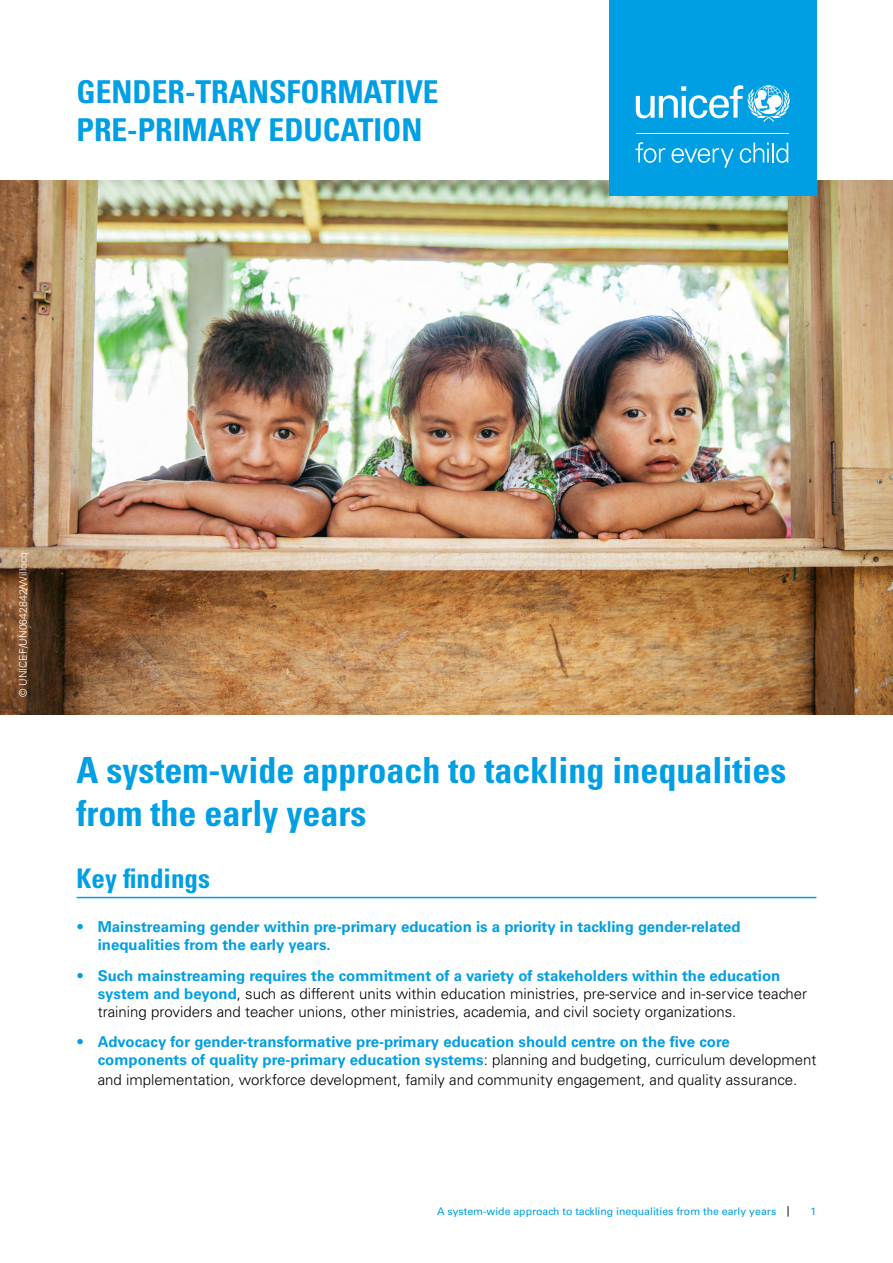
<style>
.page{position:relative;width:893px;height:1263px;background:#fff}
.page>*{position:absolute;margin:0;border:0;box-sizing:border-box;transform-origin:0 0}
.t1{font:700 condensed 36px/43.2px "Univers LT Std";color:#009fe3}
.t2{font:700 condensed 31.5px/37.8px "Univers LT Std";color:#009fe3}
.Heading_1{font:700 condensed 27px "Univers LT Std";color:#009fe3}
.t3{font:300 15px/18px "Univers LT Std";color:#000}
.t4{font:700 15px/18px "Univers LT Std";color:#009fe3}
.t5{font:10.5px "Univers LT Std";color:#009fe3}
.t6{font:300 10.5px "Univers LT Std";color:#fff}
.s1{font-weight:300}
.s2{color:#009fe3}
.s3{font-weight:700;color:#009fe3}
.s4{font-weight:300;color:#000}
.s5{color:#000}
</style>
<div class="page">
<img style="left:0;top:181px;width:893px;height:533px">
<hr style="left:77px;top:897px;width:739px;height:1px;background:#009fe3">
<div style="left:609px;top:0;width:207px;height:196px;background:#009fe3"></div>
<svg style="left:636px;top:85px;width:154px;height:37px"></svg>
<hr style="left:636px;top:133px;width:152px;height:1px;background:#fff">
<svg style="left:635px;top:142px;width:30px;height:21px"></svg>
<svg style="left:671px;top:148px;width:63px;height:20px"></svg>
<svg style="left:740px;top:143px;width:48px;height:20px"></svg>
<p class="t2" style="left:77px;top:73px;width:364px">GENDER-TRANSFORMATIVE<br>PRE-PRIMARY EDUCATION</p>
<p class="t6" style="left:17px;top:697px;width:147px;rotate:-90deg">© UNICEF/UN0642842/Willocq</p>
<p class="t1" style="left:77px;top:748px;width:711px">A system-wide approach to tackling inequalities from the early years</p>
<p class="Heading_1" style="left:77px;top:862px;width:135px">Key findings</p>
<p class="t4" style="left:98px;top:918px;width:644px;text-indent:-21px"><span class="s1">•</span> Mainstreaming gender within pre-primary education is a priority in tackling gender-related inequalities from the early years.</p>
<p class="t3" style="left:98px;top:966px;width:711px;text-indent:-21px"><span class="s2">•</span> <span class="s3">Such mainstreaming requires the commitment of a variety of stakeholders within the education system and beyond</span>, such as different units within education ministries, pre-service and in-service teacher training providers and teacher unions, other ministries, academia, and civil society organizations.</p>
<p class="t4" style="left:98px;top:1033px;width:720px;text-indent:-21px"><span class="s1">•</span> Advocacy for gender-transformative pre-primary education should centre on the five core components of quality pre-primary education systems<span class="s4">: planning and budgeting, curriculum development</span></p>
<p class="t3" style="left:98px;top:1071px;width:701px">and implementation, workforce development, family and community engagement, and quality assurance.</p>
<p class="t5" style="left:437px;top:1205px;width:354px">A system-wide approach to tackling inequalities from the early years <span class="s5">|</span></p>
<p class="t5" style="left:811px;top:1205px;width:7px">1</p>
</div>
